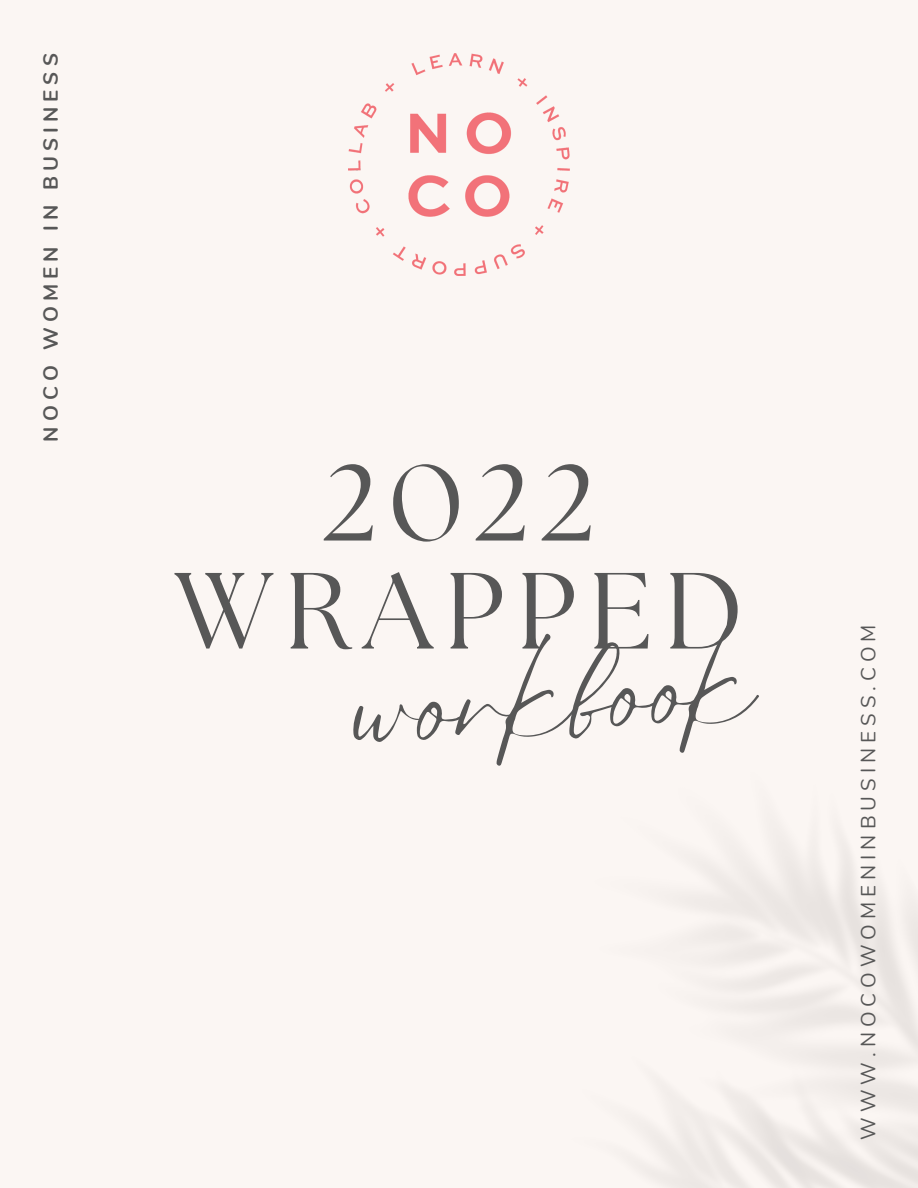
<style>
.page{position:relative;width:918px;height:1188px;background:#fbf6f3}
.page>*{position:absolute;margin:0;border:0;box-sizing:border-box;transform-origin:0 0}
.t1{font:121.65px "Eyesome Script";color:#575757}
.t2{font:108px/108px "The Seasons";letter-spacing:.115em;color:#575757;text-align:center}
.t3{font:20.4px "Nunito";letter-spacing:.245em;color:#575757}
.t4{font:700 20.4px "Nunito";letter-spacing:.245em;color:#575757}
</style>
<div class="page">
<img style="left:348px;top:53px;width:222px;height:222px">
<p class="t4" style="left:37px;top:442px;width:390px;rotate:-90deg">NOCO WOMEN IN BUSINESS</p>
<h2 class="t2" style="left:175px;top:456px;width:570px">2022<br>WRAPPED</h2>
<h1 class="t1" style="left:346px;top:631px;width:405px;rotate:-4deg">workbook</h1>
<p class="t3" style="left:855px;top:1140px;width:517px;rotate:-90deg">WWW.NOCOWOMENINBUSINESS.COM</p>
</div>
